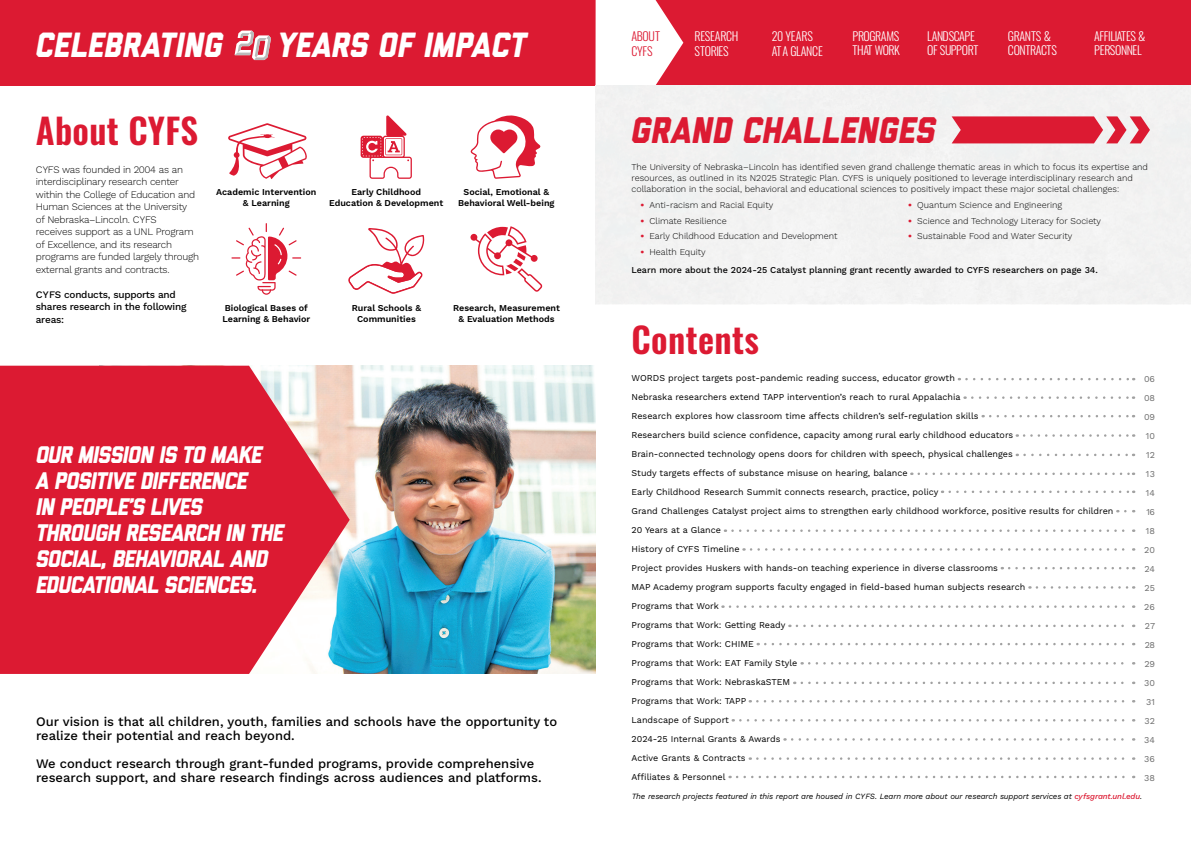
<style>
.page{position:relative;width:1191px;height:842px;background:#fff}
.page>*{position:absolute;margin:0;border:0;box-sizing:border-box;transform-origin:0 0}
.t1{font:italic 800 37px "Liberator";color:#dc1a32}
.t2{font:italic 800 35px "Liberator";color:#fff}
.t3{font:600 35px "Oswald";letter-spacing:.01em;color:#dc1a32}
.BC{font:italic 800 24px/26px "Liberator";letter-spacing:-.03em;color:#fff}
.BC-2{font:500 13px/14px "Work Sans";color:#000}
.t4{font:300 12px/14.4px "Oswald";letter-spacing:-.03em;color:#fff}
.t5{font:300 12px/14.4px "Oswald";color:#fff}
.t6{font:300 12px "Oswald";letter-spacing:-.02em;color:#dc1a32}
.BC-3{font:300 10px/12.5px "Work Sans";letter-spacing:-.02em;color:#000}
.BC-4{font:500 10px/12.5px "Work Sans";letter-spacing:-.02em;color:#000}
.t7{font:9px "Work Sans";color:#000}
.t8{font:300 9px/11px "Work Sans";color:#000}
.bullets{font:600 9px/11px "Work Sans";color:#000;text-align:center}
.t9{font:500 9px "Work Sans";color:#000}
.t10{font:9px "Work Sans";color:#6b6b6b}
.t11{font:italic 8px "Work Sans";letter-spacing:-.01em;color:#000}
.s1{font-weight:700;color:#dc1a32}
.s2{font-weight:500;color:#dc1a32}
</style>
<div class="page">
<img style="left:350px;top:366px;width:245px;height:308px">
<div style="left:0;top:0;width:1191px;height:85px;background:#dc1a32"></div>
<svg style="left:595px;top:0;width:89px;height:85px"></svg>
<svg style="left:235px;top:31px;width:36px;height:29px"></svg>
<svg style="left:0;top:366px;width:350px;height:308px;background:#dc374b"></svg>
<svg style="left:966px;top:378px;width:168px;height:2px"></svg>
<svg style="left:972px;top:396px;width:162px;height:3px"></svg>
<svg style="left:990px;top:415px;width:144px;height:2px"></svg>
<svg style="left:1024px;top:434px;width:110px;height:3px"></svg>
<svg style="left:1024px;top:454px;width:110px;height:2px"></svg>
<svg style="left:918px;top:472px;width:216px;height:3px"></svg>
<svg style="left:949px;top:491px;width:185px;height:2px"></svg>
<svg style="left:732px;top:529px;width:402px;height:3px"></svg>
<svg style="left:751px;top:548px;width:383px;height:3px"></svg>
<svg style="left:1009px;top:567px;width:125px;height:2px"></svg>
<svg style="left:1037px;top:586px;width:97px;height:3px"></svg>
<svg style="left:730px;top:605px;width:404px;height:3px"></svg>
<svg style="left:797px;top:625px;width:337px;height:2px"></svg>
<svg style="left:765px;top:643px;width:369px;height:2px"></svg>
<svg style="left:809px;top:662px;width:325px;height:2px"></svg>
<svg style="left:801px;top:682px;width:333px;height:2px"></svg>
<svg style="left:757px;top:700px;width:377px;height:2px"></svg>
<svg style="left:740px;top:719px;width:394px;height:2px"></svg>
<svg style="left:792px;top:738px;width:342px;height:3px"></svg>
<svg style="left:757px;top:757px;width:377px;height:3px"></svg>
<svg style="left:737px;top:776px;width:397px;height:2px"></svg>
<svg style="left:470px;top:226px;width:72px;height:66px"></svg>
<svg style="left:348px;top:228px;width:76px;height:66px"></svg>
<svg style="left:470px;top:115px;width:71px;height:64px"></svg>
<svg style="left:231px;top:223px;width:70px;height:72px"></svg>
<svg style="left:360px;top:115px;width:52px;height:64px"></svg>
<svg style="left:228px;top:123px;width:79px;height:56px"></svg>
<svg style="left:951px;top:116px;width:199px;height:27px;background:#df4155"></svg>
<p class="t2" style="left:36px;top:26px;width:492px">CELEBRATING 20 YEARS OF IMPACT</p>
<h1 class="t3" style="left:36px;top:112px;width:164px">About CYFS</h1>
<p class="BC-3" style="left:36px;top:163px;width:165px">CYFS was founded in 2004 as an interdisciplinary research center within the College of Education and<br>Human Sciences at the University<br>of Nebraska–Lincoln. CYFS<br>receives support as a UNL Program of Excellence, and its research programs are funded largely through external grants and contracts.</p>
<p class="BC-4" style="left:36px;top:287px;width:152px">CYFS conducts, supports and shares research in the following areas:</p>
<p class="bullets" style="left:216px;top:186px;width:102px">Academic Intervention &amp; Learning</p>
<p class="bullets" style="left:329px;top:186px;width:116px">Early Childhood<br>Education &amp; Development</p>
<p class="bullets" style="left:458px;top:186px;width:98px">Social, Emotional &amp;<br>Behavioral Well-being</p>
<p class="bullets" style="left:222px;top:302px;width:89px;text-align:left">Biological Bases of<br>Learning &amp; Behavior</p>
<p class="bullets" style="left:352px;top:302px;width:71px">Rural Schools &amp;<br>Communities</p>
<p class="bullets" style="left:453px;top:302px;width:108px">Research, Measurement &amp; Evaluation Methods</p>
<p class="BC" style="left:36px;top:442px;width:250px">OUR MISSION IS TO MAKE<br>A POSITIVE DIFFERENCE<br>IN PEOPLE’S LIVES<br>THROUGH RESEARCH IN THE<br>SOCIAL, BEHAVIORAL AND<br>EDUCATIONAL SCIENCES.</p>
<p class="BC-2" style="left:36px;top:714px;width:523px">Our vision is that all children, youth, families and schools have the opportunity to realize their potential and reach beyond.</p>
<p class="BC-2" style="left:36px;top:756px;width:507px">We conduct research through grant-funded programs, provide comprehensive research support, and share research findings across audiences and platforms.</p>
<p class="t6" style="left:631px;top:26px;width:30px">ABOUT</p>
<p class="t6" style="left:631px;top:40px;width:23px">CYFS</p>
<p class="t4" style="left:694px;top:28px;width:45px">RESEARCH<br>STORIES</p>
<p class="t4" style="left:852px;top:28px;width:49px">PROGRAMS<br>THAT WORK</p>
<p class="t4" style="left:927px;top:28px;width:53px">LANDSCAPE<br>OF SUPPORT</p>
<p class="t4" style="left:1008px;top:28px;width:50px">GRANTS &amp;<br>CONTRACTS</p>
<p class="t4" style="left:1094px;top:28px;width:53px">AFFILIATES &amp;<br>PERSONNEL</p>
<p class="t5" style="left:772px;top:28px;width:52px">20 YEARS<br>AT A GLANCE</p>
<h1 class="t1" style="left:631px;top:110px;width:306px">GRAND CHALLENGES</h1>
<p class="t8" style="left:631px;top:161px;width:518px">The University of Nebraska–Lincoln has identified seven grand challenge thematic areas in which to focus its expertise and resources, as outlined in its N2025 Strategic Plan. CYFS is uniquely positioned to leverage interdisciplinary research and collaboration in the social, behavioral and educational sciences to positively impact these major societal challenges:</p>
<p class="t8" style="left:640px;top:200px;width:134px"><span class="s1">•</span> Anti-racism and Racial Equity</p>
<p class="t8" style="left:640px;top:215px;width:88px"><span class="s1">•</span> Climate Resilience</p>
<p class="t8" style="left:640px;top:231px;width:198px"><span class="s1">•</span> Early Childhood Education and Development</p>
<p class="t8" style="left:640px;top:246px;width:67px"><span class="s1">•</span> Health Equity</p>
<p class="t8" style="left:908px;top:200px;width:155px"><span class="s1">•</span> Quantum Science and Engineering</p>
<p class="t8" style="left:908px;top:215px;width:194px"><span class="s1">•</span> Science and Technology Literacy for Society</p>
<p class="t8" style="left:908px;top:231px;width:166px"><span class="s1">•</span> Sustainable Food and Water Security</p>
<p class="t9" style="left:631px;top:263px;width:468px">Learn more about the 2024-25 Catalyst planning grant recently awarded to CYFS researchers on page 34.</p>
<h1 class="t3" style="left:631px;top:322px;width:129px">Contents</h1>
<p class="t7" style="left:631px;top:371px;width:325px">WORDS project targets post-pandemic reading success, educator growth</p>
<p class="t7" style="left:631px;top:390px;width:331px">Nebraska researchers extend TAPP intervention’s reach to rural Appalachia</p>
<p class="t7" style="left:631px;top:409px;width:348px">Research explores how classroom time affects children’s self-regulation skills</p>
<p class="t7" style="left:631px;top:428px;width:383px">Researchers build science confidence, capacity among rural early childhood educators</p>
<p class="t7" style="left:631px;top:447px;width:383px">Brain-connected technology opens doors for children with speech, physical challenges</p>
<p class="t7" style="left:631px;top:466px;width:278px">Study targets effects of substance misuse on hearing, balance</p>
<p class="t7" style="left:631px;top:485px;width:308px">Early Childhood Research Summit connects research, practice, policy</p>
<p class="t7" style="left:631px;top:504px;width:483px">Grand Challenges Catalyst project aims to strengthen early childhood workforce, positive results for children</p>
<p class="t7" style="left:631px;top:523px;width:91px">20 Years at a Glance</p>
<p class="t7" style="left:631px;top:542px;width:110px">History of CYFS Timeline</p>
<p class="t7" style="left:631px;top:561px;width:368px">Project provides Huskers with hands-on teaching experience in diverse classrooms</p>
<p class="t7" style="left:631px;top:580px;width:395px">MAP Academy program supports faculty engaged in field-based human subjects research</p>
<p class="t7" style="left:631px;top:599px;width:89px">Programs that Work</p>
<p class="t7" style="left:631px;top:618px;width:155px">Programs that Work: Getting Ready</p>
<p class="t7" style="left:631px;top:637px;width:124px">Programs that Work: CHIME</p>
<p class="t7" style="left:631px;top:656px;width:167px">Programs that Work: EAT Family Style</p>
<p class="t7" style="left:631px;top:675px;width:160px">Programs that Work: NebraskaSTEM</p>
<p class="t7" style="left:631px;top:694px;width:116px">Programs that Work: TAPP</p>
<p class="t7" style="left:631px;top:713px;width:99px">Landscape of Support</p>
<p class="t7" style="left:631px;top:732px;width:151px">2024-25 Internal Grants &amp; Awards</p>
<p class="t7" style="left:631px;top:751px;width:115px">Active Grants &amp; Contracts</p>
<p class="t7" style="left:631px;top:770px;width:96px">Affiliates &amp; Personnel</p>
<p class="t10" style="left:1144px;top:372px;width:12px">06</p>
<p class="t10" style="left:1144px;top:391px;width:12px">08</p>
<p class="t10" style="left:1144px;top:410px;width:12px">09</p>
<p class="t10" style="left:1145px;top:429px;width:11px">10</p>
<p class="t10" style="left:1146px;top:448px;width:10px">12</p>
<p class="t10" style="left:1145px;top:467px;width:11px">13</p>
<p class="t10" style="left:1145px;top:486px;width:11px">14</p>
<p class="t10" style="left:1146px;top:505px;width:10px">16</p>
<p class="t10" style="left:1145px;top:524px;width:11px">18</p>
<p class="t10" style="left:1144px;top:543px;width:12px">20</p>
<p class="t10" style="left:1144px;top:562px;width:12px">24</p>
<p class="t10" style="left:1144px;top:581px;width:12px">25</p>
<p class="t10" style="left:1144px;top:600px;width:12px">26</p>
<p class="t10" style="left:1145px;top:619px;width:12px">27</p>
<p class="t10" style="left:1144px;top:638px;width:12px">28</p>
<p class="t10" style="left:1144px;top:657px;width:12px">29</p>
<p class="t10" style="left:1144px;top:676px;width:12px">30</p>
<p class="t10" style="left:1146px;top:695px;width:10px">31</p>
<p class="t10" style="left:1144px;top:714px;width:12px">32</p>
<p class="t10" style="left:1144px;top:733px;width:12px">34</p>
<p class="t10" style="left:1144px;top:752px;width:12px">36</p>
<p class="t10" style="left:1144px;top:771px;width:12px">38</p>
<p class="t11" style="left:632px;top:790px;width:512px">The research projects featured in this report are housed in CYFS. Learn more about our research support services at <span class="s2">cyfsgrant.unl.edu</span>.</p>
</div>
